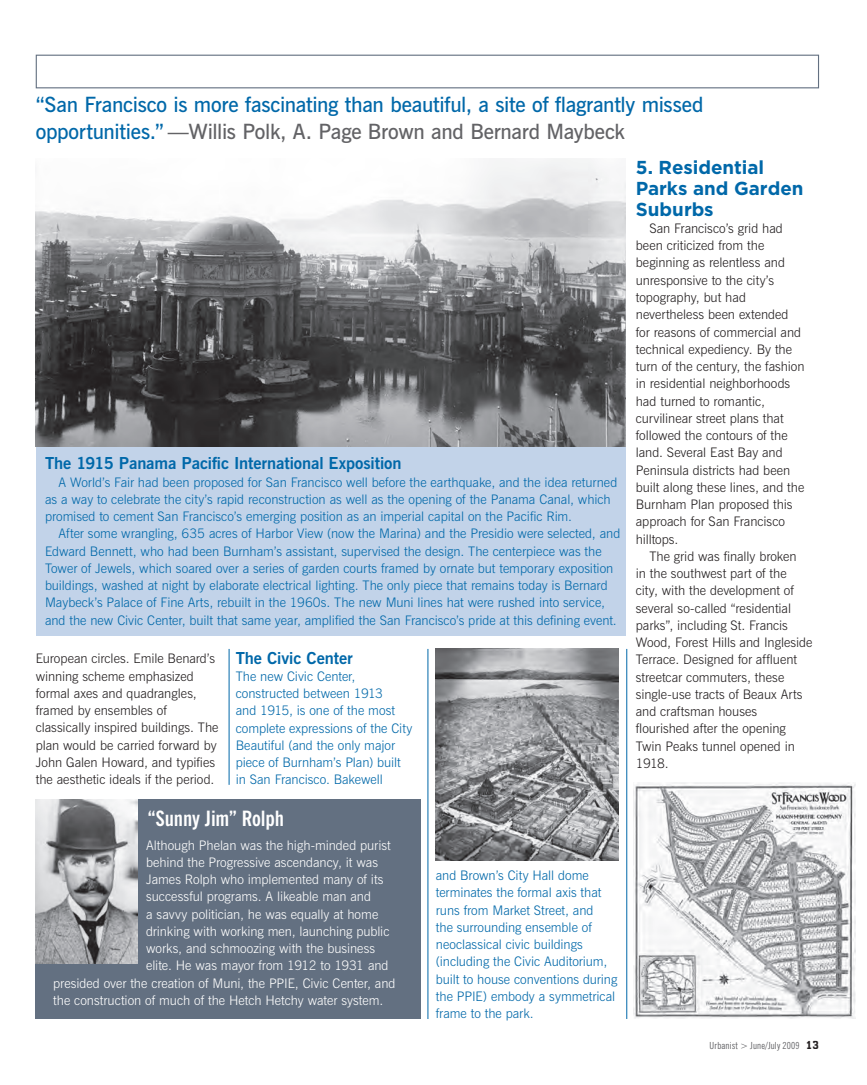
<style>
.page{position:relative;width:867px;height:1085px;background:#fff}
.page>*{position:absolute;margin:0;border:0;box-sizing:border-box;transform-origin:0 0}
.t1{font:600 21px/27px "News Gothic BT";letter-spacing:-.015em;color:#0068a9}
.t2{font:700 condensed 21px "News Gothic BT";letter-spacing:-.005em;color:#fff}
.t3{font:700 18.75px/21px "Gotham";color:#0068a9}
.t4{font:700 16.5px "News Gothic BT";letter-spacing:-.005em;color:#0068a9}
.t5{font:300 13.2px/17.2px "News Gothic BT";color:#0068a9}
.t6{font:300 13.2px/17.2px "News Gothic BT";color:#231f20}
.t7{font:300 13.2px "News Gothic BT";color:#fff}
.t8{font:condensed 9.75px "News Gothic BT";letter-spacing:.015em;color:#636366}
.s1{color:#636366}
.s2{font-family:"Cholla Slab Ult";font-weight:700;font-stretch:normal;font-size:12px;color:#231f20}
</style>
<div class="page">
<hr style="left:626px;top:649px;width:1px;height:369px;background:#0068a9">
<hr style="left:427px;top:649px;width:1px;height:370px;background:#0068a9">
<hr style="left:229px;top:649px;width:1px;height:135px;background:#0068a9">
<div style="left:36px;top:159px;width:589px;height:476px;background:#c2d3e9"></div>
<div style="left:36px;top:55px;width:783px;height:33px;border:1px solid #637081"></div>
<div style="left:36px;top:799px;width:385px;height:220px;background:#637081"></div>
<img style="left:36px;top:799px;width:101px;height:164px">
<img style="left:435px;top:649px;width:184px;height:212px">
<img style="left:36px;top:159px;width:589px;height:287px">
<img style="left:633px;top:782px;width:222px;height:236px">
<p class="t1" style="left:36px;top:91px;width:669px">“San Francisco is more fascinating than beautiful, a site of flagrantly missed opportunities.” <span class="s1">—Willis Polk, A. Page Brown and Bernard Maybeck</span></p>
<p class="t4" style="left:45px;top:453px;width:358px">The 1915 Panama Pacific International Exposition</p>
<p class="t5" style="left:59px;top:473px;width:560px">A World’s Fair had been proposed for San Francisco well before the earthquake, and the idea returned</p>
<p class="t5" style="left:45px;top:490px;width:567px">as a way to celebrate the city’s rapid reconstruction as well as the opening of the Panama Canal, which</p>
<p class="t5" style="left:45px;top:508px;width:528px">promised to cement San Francisco’s emerging position as an imperial capital on the Pacific Rim.</p>
<p class="t5" style="left:59px;top:525px;width:563px">After some wrangling, 635 acres of Harbor View (now the Marina) and the Presidio were selected, and</p>
<p class="t5" style="left:45px;top:542px;width:558px">Edward Bennett, who had been Burnham’s assistant, supervised the design. The centerpiece was the</p>
<p class="t5" style="left:45px;top:559px;width:570px">Tower of Jewels, which soared over a series of garden courts framed by ornate but temporary exposition</p>
<p class="t5" style="left:45px;top:576px;width:564px">buildings, washed at night by elaborate electrical lighting. The only piece that remains today is Bernard</p>
<p class="t5" style="left:45px;top:594px;width:561px">Maybeck’s Palace of Fine Arts, rebuilt in the 1960s. The new Muni lines hat were rushed into service,</p>
<p class="t5" style="left:45px;top:611px;width:573px">and the new Civic Center, built that same year, amplified the San Francisco’s pride at this defining event.</p>
<p class="t6" style="left:36px;top:650px;width:184px">European circles. Emile Benard’s winning scheme emphasized formal axes and quadrangles, framed by ensembles of classically inspired buildings. The plan would be carried forward by<br>John Galen Howard, and typifies the aesthetic ideals if the period.</p>
<p class="t4" style="left:236px;top:647px;width:118px">The Civic Center</p>
<p class="t5" style="left:236px;top:667px;width:178px">The new Civic Center, constructed between 1913<br>and 1915, is one of the most complete expressions of the City<br>Beautiful (and the only major piece of Burnham’s Plan) built in San Francisco. Bakewell</p>
<p class="t2" style="left:148px;top:805px;width:138px">“Sunny Jim” Rolph</p>
<p class="t7" style="left:146px;top:837px;width:246px">Although Phelan was the high-minded purist</p>
<p class="t7" style="left:146px;top:854px;width:233px">behind the Progressive ascendancy, it was</p>
<p class="t7" style="left:146px;top:871px;width:239px">James Rolph who implemented many of its</p>
<p class="t7" style="left:146px;top:888px;width:226px">successful programs. A likeable man and</p>
<p class="t7" style="left:146px;top:906px;width:234px">a savvy politician, he was equally at home</p>
<p class="t7" style="left:146px;top:923px;width:245px">drinking with working men, launching public</p>
<p class="t7" style="left:146px;top:940px;width:231px">works, and schmoozing with the business</p>
<p class="t7" style="left:146px;top:957px;width:244px">elite. He was mayor from 1912 to 1931 and</p>
<p class="t7" style="left:53px;top:975px;width:344px">presided over the creation of Muni, the PPIE, Civic Center, and</p>
<p class="t7" style="left:53px;top:992px;width:331px">the construction of much of the Hetch Hetchy water system.</p>
<p class="t5" style="left:436px;top:866px;width:183px">and Brown’s City Hall dome terminates the formal axis that runs from Market Street, and<br>the surrounding ensemble of neoclassical civic buildings (including the Civic Auditorium, built to house conventions during the PPIE) embody a symmetrical frame to the park.</p>
<p class="t3" style="left:636px;top:156px;width:169px">5. Residential<br>Parks and Garden<br>Suburbs</p>
<p class="t6" style="left:649px;top:219px;width:135px">San Francisco’s grid had</p>
<p class="t6" style="left:636px;top:237px;width:130px">been criticized from the</p>
<p class="t6" style="left:636px;top:254px;width:151px">beginning as relentless and</p>
<p class="t6" style="left:636px;top:271px;width:140px">unresponsive to the city’s</p>
<p class="t6" style="left:636px;top:288px;width:112px">topography, but had</p>
<p class="t6" style="left:636px;top:306px;width:154px">nevertheless been extended</p>
<p class="t6" style="left:636px;top:323px;width:167px">for reasons of commercial and</p>
<p class="t6" style="left:636px;top:340px;width:158px">technical expediency. By the</p>
<p class="t6" style="left:636px;top:357px;width:170px">turn of the century, the fashion</p>
<p class="t6" style="left:636px;top:375px;width:156px">in residential neighborhoods</p>
<p class="t6" style="left:636px;top:392px;width:131px">had turned to romantic,</p>
<p class="t6" style="left:636px;top:409px;width:149px">curvilinear street plans that</p>
<p class="t6" style="left:636px;top:426px;width:153px">followed the contours of the</p>
<p class="t6" style="left:636px;top:444px;width:148px">land. Several East Bay and</p>
<p class="t6" style="left:636px;top:461px;width:156px">Peninsula districts had been</p>
<p class="t6" style="left:636px;top:478px;width:170px">built along these lines, and the</p>
<p class="t6" style="left:636px;top:495px;width:158px">Burnham Plan proposed this</p>
<p class="t6" style="left:636px;top:513px;width:151px">approach for San Francisco</p>
<p class="t6" style="left:636px;top:530px;width:44px">hilltops.</p>
<p class="t6" style="left:649px;top:547px;width:149px">The grid was finally broken</p>
<p class="t6" style="left:636px;top:564px;width:152px">in the southwest part of the</p>
<p class="t6" style="left:636px;top:582px;width:159px">city, with the development of</p>
<p class="t6" style="left:636px;top:599px;width:157px">several so-called “residential</p>
<p class="t6" style="left:636px;top:616px;width:154px">parks”, including St. Francis</p>
<p class="t6" style="left:636px;top:633px;width:178px">Wood, Forest Hills and Ingleside</p>
<p class="t6" style="left:636px;top:651px;width:163px">Terrace. Designed for affluent</p>
<p class="t6" style="left:636px;top:668px;width:150px">streetcar commuters, these</p>
<p class="t6" style="left:636px;top:685px;width:168px">single-use tracts of Beaux Arts</p>
<p class="t6" style="left:636px;top:702px;width:123px">and craftsman houses</p>
<p class="t6" style="left:636px;top:720px;width:151px">flourished after the opening</p>
<p class="t6" style="left:636px;top:737px;width:160px">Twin Peaks tunnel opened in</p>
<p class="t6" style="left:636px;top:754px;width:34px">1918.</p>
<p class="t8" style="left:709px;top:1039px;width:111px">Urbanist &gt; June/July 2009 <span class="s2">13</span></p>
</div>
